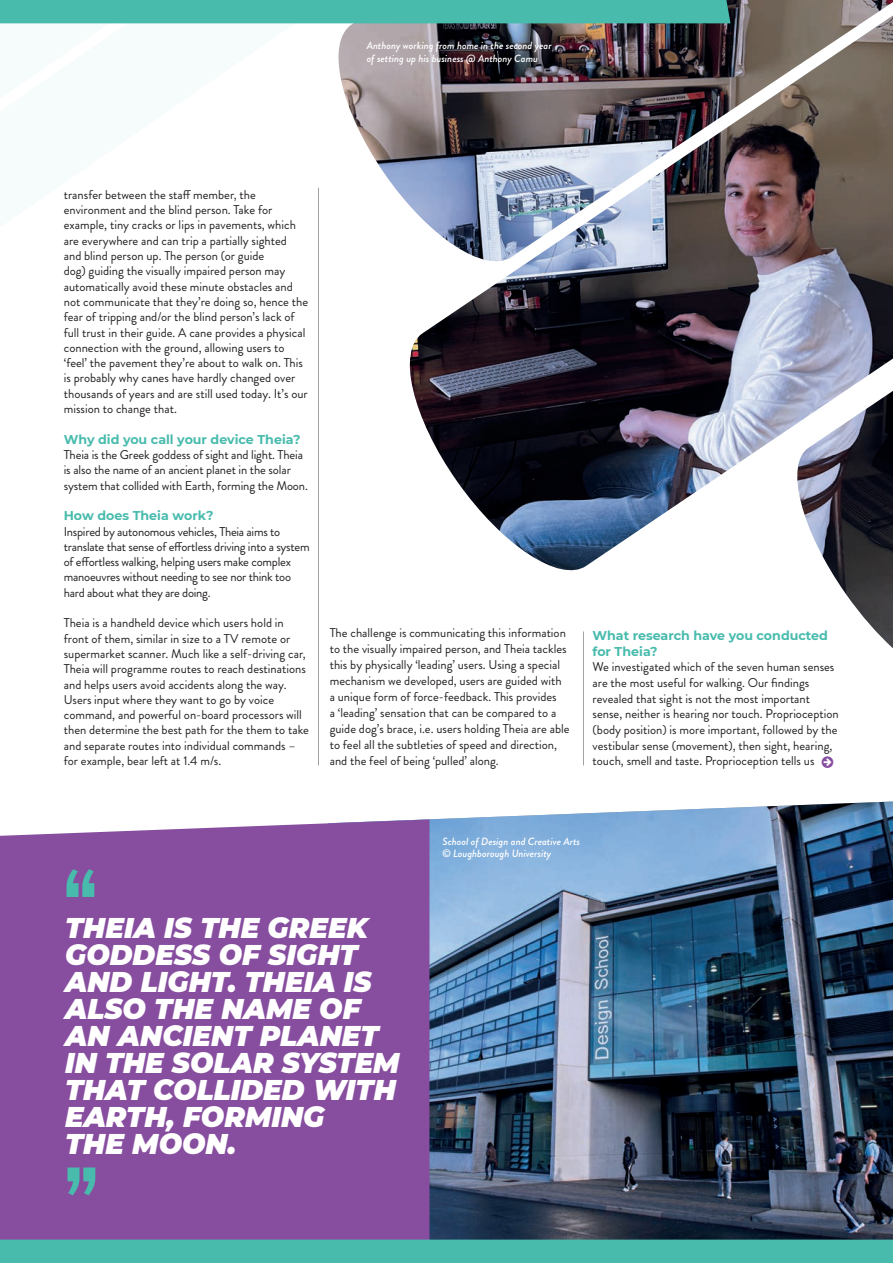
<style>
.page{position:relative;width:893px;height:1263px;background:#fff}
.page>*{position:absolute;margin:0;border:0;box-sizing:border-box;transform-origin:0 0}
.t1{font:700 106.35px "Rift";color:#48bbad}
.t2{font:italic 900 28.5px/27px "Montserrat";color:#fff}
.t3{font:12.75px/15.3px "Brandon Grotesque";color:#231f20}
.t4{font:12.75px/15.3px "Brandon Grotesque";letter-spacing:-.02em;color:#231f20}
.t5{font:700 12.75px/15.6px "Montserrat";color:#48bbad}
.t6{font:italic 500 10.5px/12.6px "Brandon Grotesque";color:#fff}
.s1{font-family:"Helvetica Neue"}
</style>
<div class="page">
<img style="left:429px;top:801px;width:464px;height:438px">
<div style="left:0;top:819px;width:429px;height:420px;background:#874e9f"></div>
<img style="left:409px;top:300px;width:375px;height:271px">
<svg style="left:784px;top:300px;width:109px;height:91px;background:#9499b0"></svg>
<img style="left:784px;top:391px;width:109px;height:257px">
<svg style="left:304px;top:23px;width:589px;height:277px"></svg>
<img style="left:325px;top:0;width:568px;height:274px">
<div style="left:0;top:0;width:730px;height:23px;background:#48bbad"></div>
<div style="left:0;top:1239px;width:893px;height:24px;background:#48bbad"></div>
<hr style="left:583px;top:631px;width:1px;height:134px;background:#a0a1a5">
<hr style="left:318px;top:188px;width:1px;height:577px;background:#a0a1a5">
<p class="t6" style="left:367px;top:39px;width:186px">Anthony working from home in the second year of setting up his business @ Anthony Camu</p>
<p class="t3" style="left:64px;top:187px;width:246px">transfer between the staff member, the environment and the blind person. Take for example, tiny cracks or lips in pavements, which are everywhere and can trip a partially sighted<br>and blind person up. The person (or guide<br>dog) guiding the visually impaired person may automatically avoid these minute obstacles and not communicate that they’re doing so, hence the fear of tripping and/or the blind person’s lack of full trust in their guide. A cane provides a physical connection with the ground, allowing users to ‘feel’ the pavement they’re about to walk on. This is probably why canes have hardly changed over thousands of years and are still used today. It’s our mission to change that.</p>
<p class="t5" style="left:64px;top:431px;width:238px">Why did you call your device Theia?</p>
<p class="t3" style="left:64px;top:447px;width:246px">Theia is the Greek goddess of sight and light. Theia is also the name of an ancient planet in the solar system that collided with Earth, forming the Moon.</p>
<p class="t5" style="left:64px;top:507px;width:151px">How does Theia work?</p>
<p class="t4" style="left:64px;top:524px;width:247px">Inspired by autonomous vehicles, Theia aims to translate that sense of effortless driving into a system of effortless walking, helping users make complex manoeuvres without needing to see nor think too hard about what they are doing.</p>
<p class="t3" style="left:64px;top:615px;width:244px">Theia is a handheld device which users hold in front of them, similar in size to a TV remote or supermarket scanner. Much like a self-driving car, Theia will programme routes to reach destinations and helps users avoid accidents along the way.</p>
<p class="t3" style="left:64px;top:692px;width:247px">Users input where they want to go by voice command, and powerful on-board processors will then determine the best path for the them to take and separate routes into individual commands – for example, bear left at 1.4 m/s.</p>
<p class="t3" style="left:330px;top:625px;width:241px;line-height:16px">The challenge is communicating this information to the visually impaired person, and Theia tackles this by physically ‘leading’ users. Using a special mechanism we developed, users are guided with a unique form of force-feedback. This provides<br>a ‘leading’ sensation that can be compared to a guide dog’s brace, i.e. users holding Theia are able to feel all the subtleties of speed and direction, and the feel of being ‘pulled’ along.</p>
<p class="t5" style="left:593px;top:627px;width:237px">What research have you conducted for Theia?</p>
<p class="t3" style="left:593px;top:659px;width:248px">We investigated which of the seven human senses are the most useful for walking. Our findings revealed that sight is not the most important sense, neither is hearing nor touch. Proprioception (body position) is more important, followed by the vestibular sense (movement), then sight, hearing, touch, smell and taste. Proprioception tells us</p>
<p class="t1" style="left:62px;top:831px;width:38px">“</p>
<p class="t6" style="left:442px;top:835px;width:139px">School of Design and Creative Arts <span class="s1">©</span> Loughborough University</p>
<p class="t2" style="left:65px;top:913px;width:336px">THEIA IS THE GREEK<br>GODDESS OF SIGHT<br>AND LIGHT. THEIA IS<br>ALSO THE NAME OF<br>AN ANCIENT PLANET<br>IN THE SOLAR SYSTEM<br>THAT COLLIDED WITH<br>EARTH, FORMING<br>THE MOON.</p>
<p class="t1" style="left:63px;top:1128px;width:38px">”</p>
</div>
